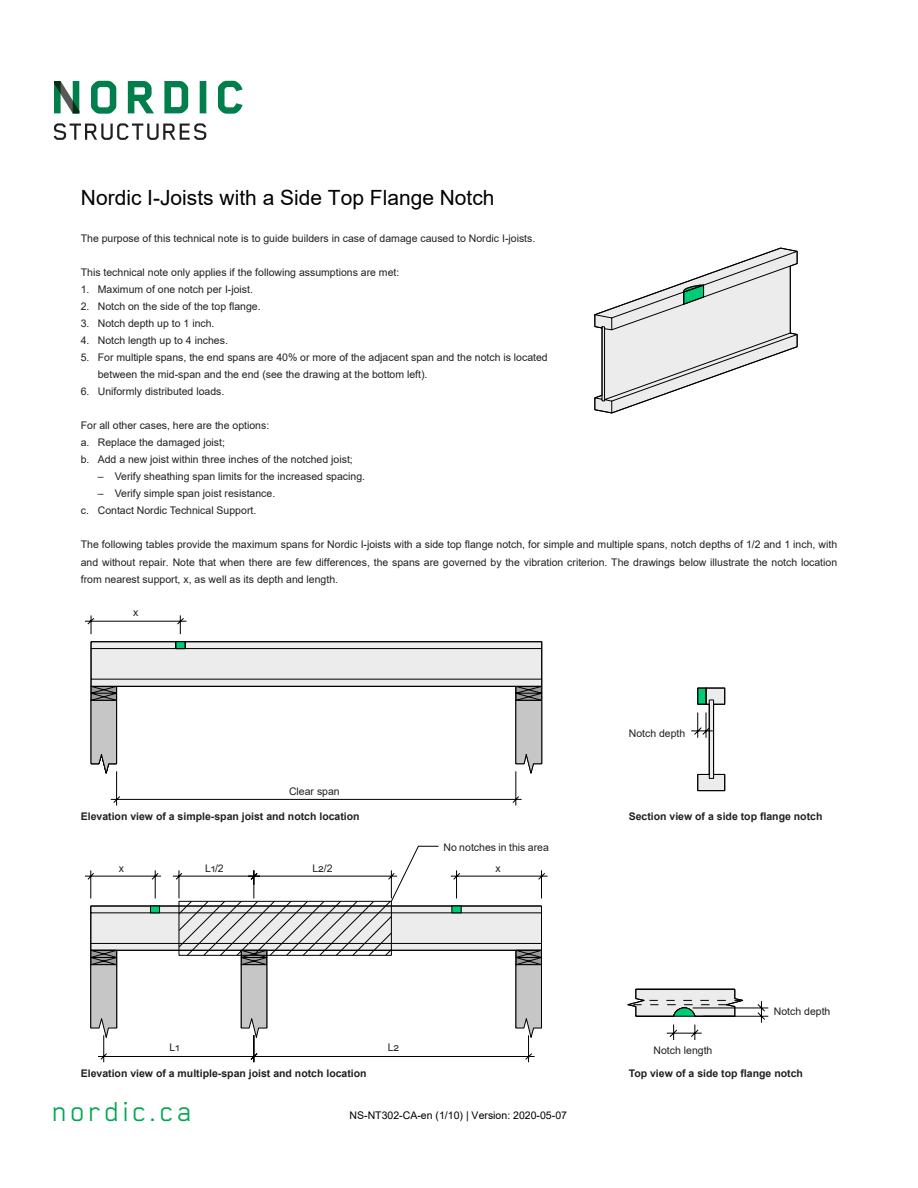
<style>
.page{position:relative;width:918px;height:1188px;background:#fff}
.page>*{position:absolute;margin:0;border:0;box-sizing:border-box;transform-origin:0 0}
.t1{font:31.5px "Blender Pro";letter-spacing:.1em;color:#00a54f}
.t2{font:21px "Arial";color:#000}
.t3{font:10.5px/17.1px "Arial";color:#231f20}
.t4{font:700 10.5px "Arial";color:#231f20}
.t5{font:10.5px "Arial";color:#000}
</style>
<div class="page">
<svg style="left:54px;top:81px;width:189px;height:33px"></svg>
<svg style="left:54px;top:123px;width:152px;height:17px"></svg>
<svg style="left:627px;top:988px;width:142px;height:52px"></svg>
<svg style="left:594px;top:247px;width:204px;height:167px"></svg>
<svg style="left:85px;top:615px;width:458px;height:191px"></svg>
<svg style="left:691px;top:687px;width:34px;height:105px"></svg>
<svg style="left:85px;top:870px;width:463px;height:193px"></svg>
<p class="t2" style="left:81px;top:183px;width:415px">Nordic I-Joists with a Side Top Flange Notch</p>
<p class="t3" style="left:81px;top:229px;width:456px">The purpose of this technical note is to guide builders in case of damage caused to Nordic I-joists.</p>
<p class="t3" style="left:81px;top:263px;width:320px">This technical note only applies if the following assumptions are met:</p>
<p class="t3" style="left:81px;top:280px;width:174px">1. Maximum of one notch per I-joist.</p>
<p class="t3" style="left:81px;top:297px;width:181px">2. Notch on the side of the top flange.</p>
<p class="t3" style="left:81px;top:314px;width:135px">3. Notch depth up to 1 inch.</p>
<p class="t3" style="left:81px;top:332px;width:149px">4. Notch length up to 4 inches.</p>
<p class="t3" style="left:98px;top:349px;width:451px;text-indent:-17px">5. For multiple spans, the end spans are 40% or more of the adjacent span and the notch is located between the mid-span and the end (see the drawing at the bottom left).</p>
<p class="t3" style="left:81px;top:383px;width:145px">6. Uniformly distributed loads.</p>
<p class="t3" style="left:81px;top:417px;width:190px">For all other cases, here are the options:</p>
<p class="t3" style="left:81px;top:434px;width:146px">a. Replace the damaged joist;</p>
<p class="t3" style="left:81px;top:451px;width:274px">b. Add a new joist within three inches of the notched joist;</p>
<p class="t3" style="left:98px;top:468px;width:269px">– Verify sheathing span limits for the increased spacing.</p>
<p class="t3" style="left:98px;top:485px;width:179px">– Verify simple span joist resistance.</p>
<p class="t3" style="left:81px;top:502px;width:177px">c. Contact Nordic Technical Support.</p>
<p class="t3" style="left:81px;top:536px;width:758px;text-align:justify">The following tables provide the maximum spans for Nordic I-joists with a side top flange notch, for simple and multiple spans, notch depths of 1/2 and 1 inch, with and without repair. Note that when there are few differences, the spans are governed by the vibration criterion. The drawings below illustrate the notch location from nearest support, x, as well as its depth and length.</p>
<p class="t3" style="left:133px;top:604px;width:7px">x</p>
<p class="t3" style="left:289px;top:783px;width:52px">Clear span</p>
<p class="t4" style="left:81px;top:809px;width:280px">Elevation view of a simple-span joist and notch location</p>
<p class="t3" style="left:443px;top:838px;width:107px">No notches in this area</p>
<p class="t3" style="left:119px;top:859px;width:7px">x</p>
<p class="t3" style="left:205px;top:859px;width:20px">L1/2</p>
<p class="t3" style="left:312px;top:859px;width:22px">L2/2</p>
<p class="t3" style="left:495px;top:859px;width:7px">x</p>
<p class="t3" style="left:170px;top:1038px;width:11px">L1</p>
<p class="t3" style="left:388px;top:1038px;width:13px">L2</p>
<p class="t4" style="left:81px;top:1066px;width:287px">Elevation view of a multiple-span joist and notch location</p>
<h1 class="t1" style="left:52px;top:1094px;width:141px">nordic.ca</h1>
<p class="t5" style="left:350px;top:1109px;width:219px">NS-NT302-CA-en (1/10) | Version: 2020-05-07</p>
<p class="t3" style="left:629px;top:724px;width:58px">Notch depth</p>
<p class="t4" style="left:629px;top:809px;width:195px">Section view of a side top flange notch</p>
<p class="t3" style="left:654px;top:1041px;width:60px">Notch length</p>
<p class="t3" style="left:774px;top:1003px;width:58px">Notch depth</p>
<p class="t4" style="left:629px;top:1066px;width:176px">Top view of a side top flange notch</p>
</div>
